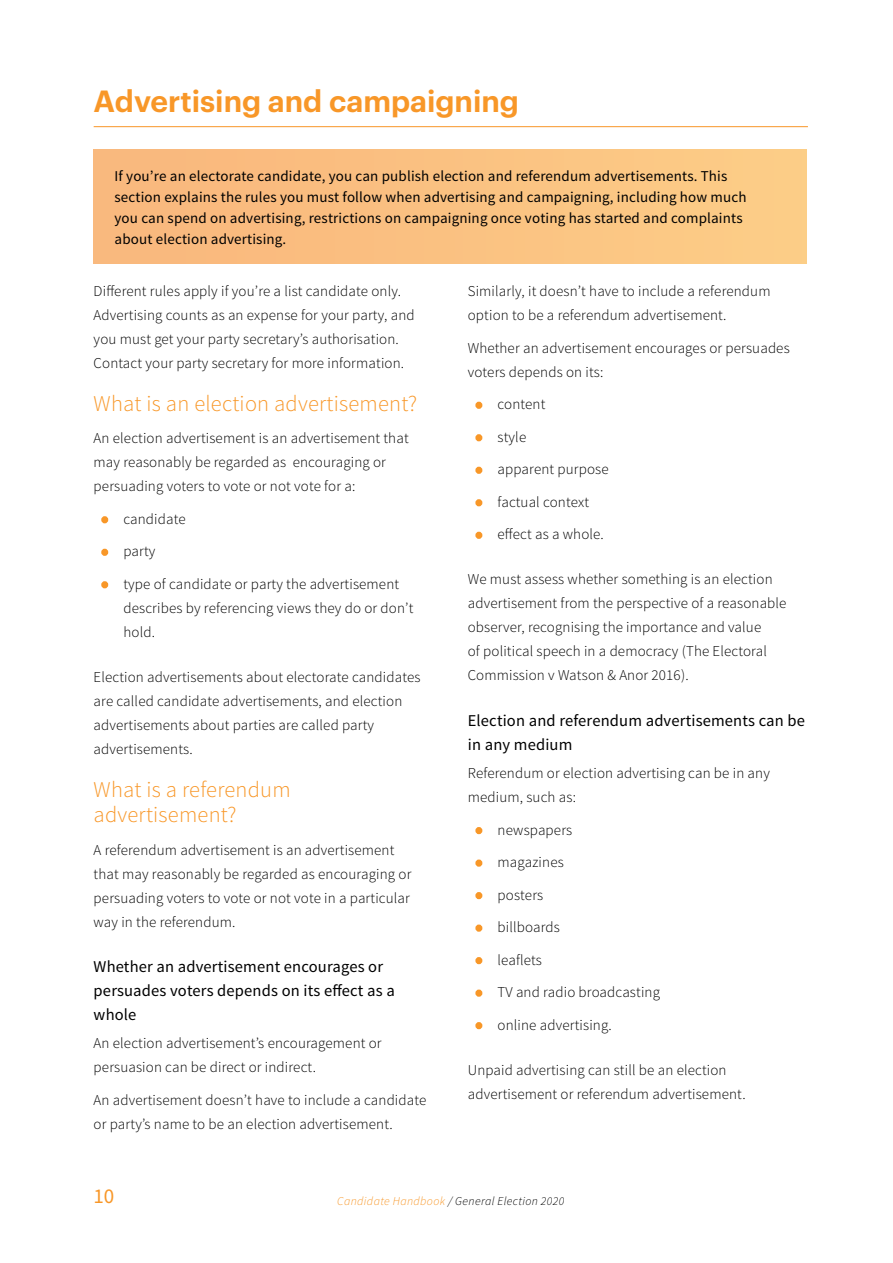
<style>
.page{position:relative;width:893px;height:1263px;background:#fff}
.page>*{position:absolute;margin:0;border:0;box-sizing:border-box;transform-origin:0 0}
.t1{font:600 30px "Graphik";color:#f89728}
.t2{font:300 22.5px/25.5px "Source Sans Pro";letter-spacing:.01em;color:#f89728}
.t3{font:21px "Source Sans Pro";color:#f89728}
.t4{font:16.5px/24px "Source Sans Pro";letter-spacing:.01em;color:#000}
.t5{font:300 15px/24px "Source Sans Pro";letter-spacing:.01em;color:#000}
.t6{font:15px/21px "Source Sans Pro";letter-spacing:.01em;color:#000}
.t7{font:italic 300 12px "Source Sans Pro";letter-spacing:.03em;color:#000}
.s1{font-weight:700;color:#f89728}
.s2{color:#f89728}
</style>
<div class="page">
<div style="left:94px;top:150px;width:713px;height:114px;background:#fac181"></div>
<hr style="left:94px;top:126px;width:714px;height:1px;background:#f89728">
<h1 class="t1" style="left:94px;top:78px;width:427px">Advertising and campaigning</h1>
<p class="t6" style="left:115px;top:166px;width:634px">If you’re an electorate candidate, you can publish election and referendum advertisements. This section explains the rules you must follow when advertising and campaigning, including how much you can spend on advertising, restrictions on campaigning once voting has started and complaints about election advertising.</p>
<p class="t5" style="left:94px;top:279px;width:322px">Different rules apply if you’re a list candidate only.<br>Advertising counts as an expense for your party, and you must get your party secretary’s authorisation.<br>Contact your party secretary for more information.</p>
<h2 class="t2" style="left:94px;top:391px;width:325px">What is an election advertisement?</h2>
<p class="t5" style="left:94px;top:426px;width:317px">An election advertisement is an advertisement that may reasonably be regarded as encouraging or persuading voters to vote or not vote for a:</p>
<p class="t5" style="left:102px;top:507px;width:85px"><span class="s1">•</span> candidate</p>
<p class="t5" style="left:102px;top:539px;width:55px"><span class="s1">•</span> party</p>
<p class="t5" style="left:123px;top:572px;width:291px;text-indent:-21px"><span class="s1">•</span> type of candidate or party the advertisement describes by referencing views they do or don’t hold.</p>
<p class="t5" style="left:94px;top:665px;width:328px">Election advertisements about electorate candidates are called candidate advertisements, and election advertisements about parties are called party advertisements.</p>
<h2 class="t2" style="left:94px;top:776px;width:198px">What is a referendum advertisement?</h2>
<p class="t5" style="left:94px;top:838px;width:319px">A referendum advertisement is an advertisement that may reasonably be regarded as encouraging or persuading voters to vote or not vote in a particular way in the referendum.</p>
<p class="t4" style="left:94px;top:954px;width:303px">Whether an advertisement encourages or persuades voters depends on its effect as a whole</p>
<p class="t5" style="left:94px;top:1031px;width:290px">An election advertisement’s encouragement or persuasion can be direct or indirect.</p>
<p class="t5" style="left:94px;top:1088px;width:334px">An advertisement doesn’t have to include a candidate or party’s name to be an election advertisement.</p>
<p class="t5" style="left:468px;top:279px;width:304px">Similarly, it doesn’t have to include a referendum option to be a referendum advertisement.</p>
<p class="t5" style="left:468px;top:336px;width:323px">Whether an advertisement encourages or persuades voters depends on its:</p>
<p class="t5" style="left:476px;top:392px;width:71px"><span class="s1">•</span> content</p>
<p class="t5" style="left:476px;top:425px;width:51px"><span class="s1">•</span> style</p>
<p class="t5" style="left:476px;top:457px;width:134px"><span class="s1">•</span> apparent purpose</p>
<p class="t5" style="left:476px;top:490px;width:114px"><span class="s1">•</span> factual context</p>
<p class="t5" style="left:476px;top:522px;width:129px"><span class="s1">•</span> effect as a whole.</p>
<p class="t5" style="left:468px;top:568px;width:320px">We must assess whether something is an election advertisement from the perspective of a reasonable observer, recognising the importance and value<br>of political speech in a democracy (The Electoral Commission v Watson &amp; Anor 2016).</p>
<p class="t4" style="left:468px;top:708px;width:339px">Election and referendum advertisements can be in any medium</p>
<p class="t5" style="left:468px;top:761px;width:304px">Referendum or election advertising can be in any medium, such as:</p>
<p class="t5" style="left:476px;top:818px;width:97px"><span class="s1">•</span> newspapers</p>
<p class="t5" style="left:476px;top:850px;width:89px"><span class="s1">•</span> magazines</p>
<p class="t5" style="left:476px;top:883px;width:68px"><span class="s1">•</span> posters</p>
<p class="t5" style="left:476px;top:915px;width:85px"><span class="s1">•</span> billboards</p>
<p class="t5" style="left:476px;top:948px;width:67px"><span class="s1">•</span> leaflets</p>
<p class="t5" style="left:476px;top:980px;width:185px"><span class="s1">•</span> TV and radio broadcasting</p>
<p class="t5" style="left:476px;top:1013px;width:137px"><span class="s1">•</span> online advertising.</p>
<p class="t5" style="left:468px;top:1058px;width:279px">Unpaid advertising can still be an election advertisement or referendum advertisement.</p>
<h3 class="t3" style="left:94px;top:1183px;width:22px">10</h3>
<p class="t7" style="left:337px;top:1193px;width:228px"><span class="s2">Candidate Handbook</span> / General Election 2020</p>
</div>
